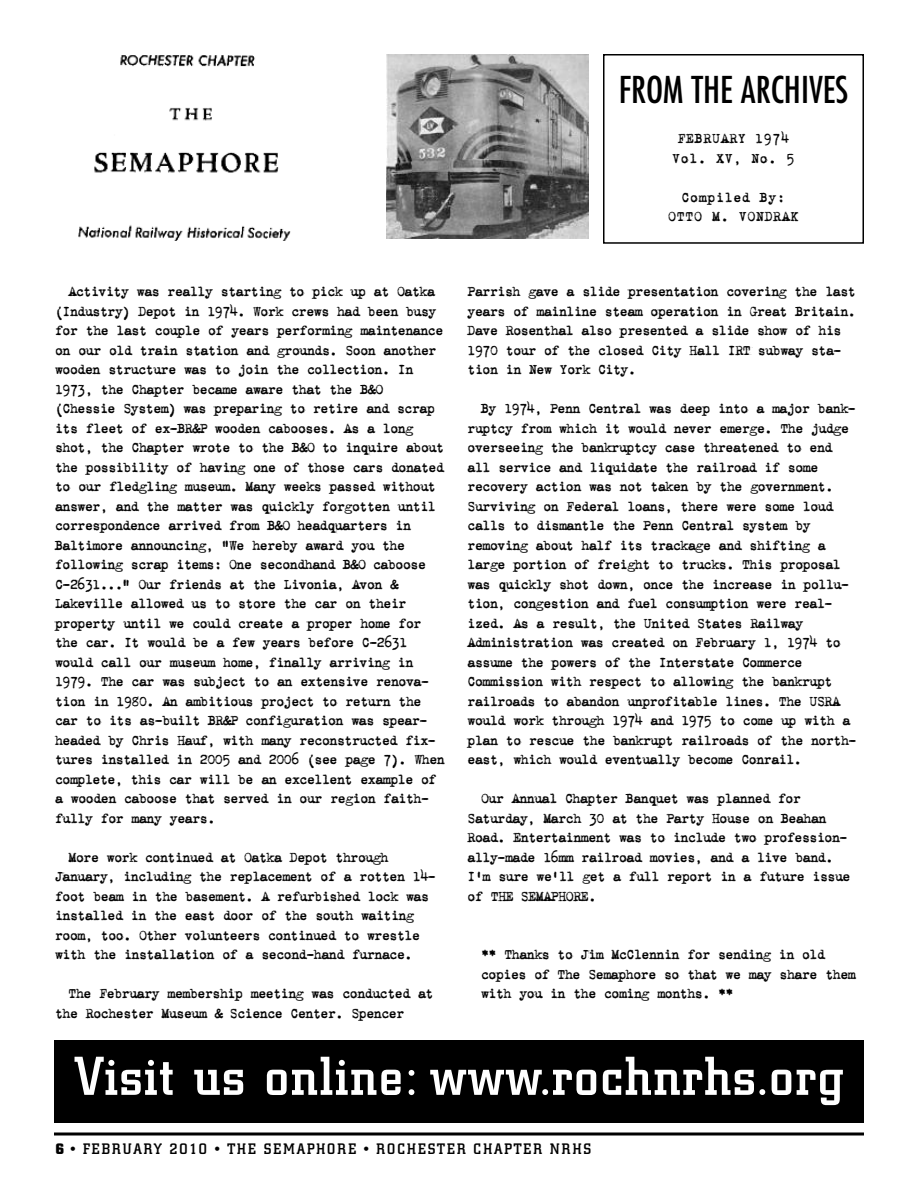
<style>
.page{position:relative;width:918px;height:1188px;background:#fff}
.page>*{position:absolute;margin:0;border:0;box-sizing:border-box;transform-origin:0 0}
.t1{font:500 54px "City";letter-spacing:.035em;color:#fff}
.t2{font:condensed 36px "Futura";color:#000}
.t3{font:15px/19.5px "Vintage Typewriter Smith Upright";color:#000}
.t4{font:500 15px "City";letter-spacing:.13em;color:#000}
.t5{font:15px/19.5px "Vintage Typewriter Smith Upright";letter-spacing:.075em;color:#000;text-align:center}
.s1{font-weight:700}
</style>
<div class="page">
<svg style="left:54px;top:1132px;width:810px;height:4px;background:#3f3f3f"></svg>
<img style="left:78px;top:55px;width:213px;height:186px">
<img style="left:387px;top:54px;width:202px;height:184px">
<div style="left:603px;top:54px;width:261px;height:190px;border:2px solid #000"></div>
<div style="left:54px;top:1040px;width:810px;height:82px;background:#000"></div>
<h2 class="t2" style="left:619px;top:73px;width:231px">FROM THE ARCHIVES</h2>
<p class="t5" style="left:673px;top:130px;width:123px">FEBRUARY 1974<br>Vol. XV, No. 5</p>
<p class="t5" style="left:669px;top:189px;width:131px">Compiled By:<br>OTTO M. VONDRAK</p>
<p class="t3" style="left:55px;top:283px;width:391px;text-indent:14px">Activity was really starting to pick up at Oatka (Industry) Depot in 1974. Work crews had been busy for the last couple of years performing maintenance on our old train station and grounds. Soon another wooden structure was to join the collection. In 1973, the Chapter became aware that the B&amp;O (Chessie System) was preparing to retire and scrap its fleet of ex-BR&amp;P wooden cabooses. As a long shot, the Chapter wrote to the B&amp;O to inquire about the possibility of having one of those cars donated to our fledgling museum. Many weeks passed without answer, and the matter was quickly forgotten until correspondence arrived from B&amp;O headquarters in Baltimore announcing, “We hereby award you the following scrap items: One secondhand B&amp;O caboose C-2631...” Our friends at the Livonia, Avon &amp; Lakeville allowed us to store the car on their property until we could create a proper home for the car. It would be a few years before C-2631 would call our museum home, finally arriving in 1979. The car was subject to an extensive renova&shy;tion in 1980. An ambitious project to return the car to its as-built BR&amp;P configuration was spear&shy;headed by Chris Hauf, with many reconstructed fix&shy;tures installed in 2005 and 2006 (see page 7). When complete, this car will be an excellent example of a wooden caboose that served in our region faith&shy;fully for many years.</p>
<p class="t3" style="left:55px;top:849px;width:382px;text-indent:14px">More work continued at Oatka Depot through January, including the replacement of a rotten 14- foot beam in the basement. A refurbished lock was installed in the east door of the south waiting room, too. Other volunteers continued to wrestle with the installation of a second-hand furnace.</p>
<p class="t3" style="left:55px;top:985px;width:379px;text-indent:13px">The February membership meeting was conducted at the Rochester Museum &amp; Science Center. Spencer</p>
<p class="t3" style="left:468px;top:283px;width:389px">Parrish gave a slide presentation covering the last years of mainline steam operation in Great Britain.<br>Dave Rosenthal also presented a slide show of his 1970 tour of the closed City Hall IRT subway sta&shy;tion in New York City.</p>
<p class="t3" style="left:468px;top:400px;width:390px;text-indent:14px">By 1974, Penn Central was deep into a major bank&shy;ruptcy from which it would never emerge. The judge overseeing the bankruptcy case threatened to end all service and liquidate the railroad if some recovery action was not taken by the government.<br>Surviving on Federal loans, there were some loud calls to dismantle the Penn Central system by removing about half its trackage and shifting a large portion of freight to trucks. This proposal was quickly shot down, once the increase in pollu&shy;tion, congestion and fuel consumption were real&shy;ized. As a result, the United States Railway Administration was created on February 1, 1974 to assume the powers of the Interstate Commerce Commission with respect to allowing the bankrupt railroads to abandon unprofitable lines. The USRA would work through 1974 and 1975 to come up with a plan to rescue the bankrupt railroads of the north&shy;east, which would eventually become Conrail.</p>
<p class="t3" style="left:468px;top:790px;width:384px;text-indent:14px">Our Annual Chapter Banquet was planned for Saturday, March 30 at the Party House on Beahan Road. Entertainment was to include two profession&shy;ally-made 16mm railroad movies, and a live band.<br>I’m sure we’ll get a full report in a future issue of THE SEMAPHORE.</p>
<p class="t3" style="left:481px;top:946px;width:376px">** Thanks to Jim McClennin for sending in old copies of The Semaphore so that we may share them with you in the coming months. **</p>
<h1 class="t1" style="left:75px;top:1057px;width:770px">Visit us online: www.rochnrhs.org</h1>
<p class="t4" style="left:56px;top:1143px;width:537px"><span class="s1">6</span> • FEBRUARY 2010 • THE SEMAPHORE • ROCHESTER CHAPTER NRHS</p>
</div>
